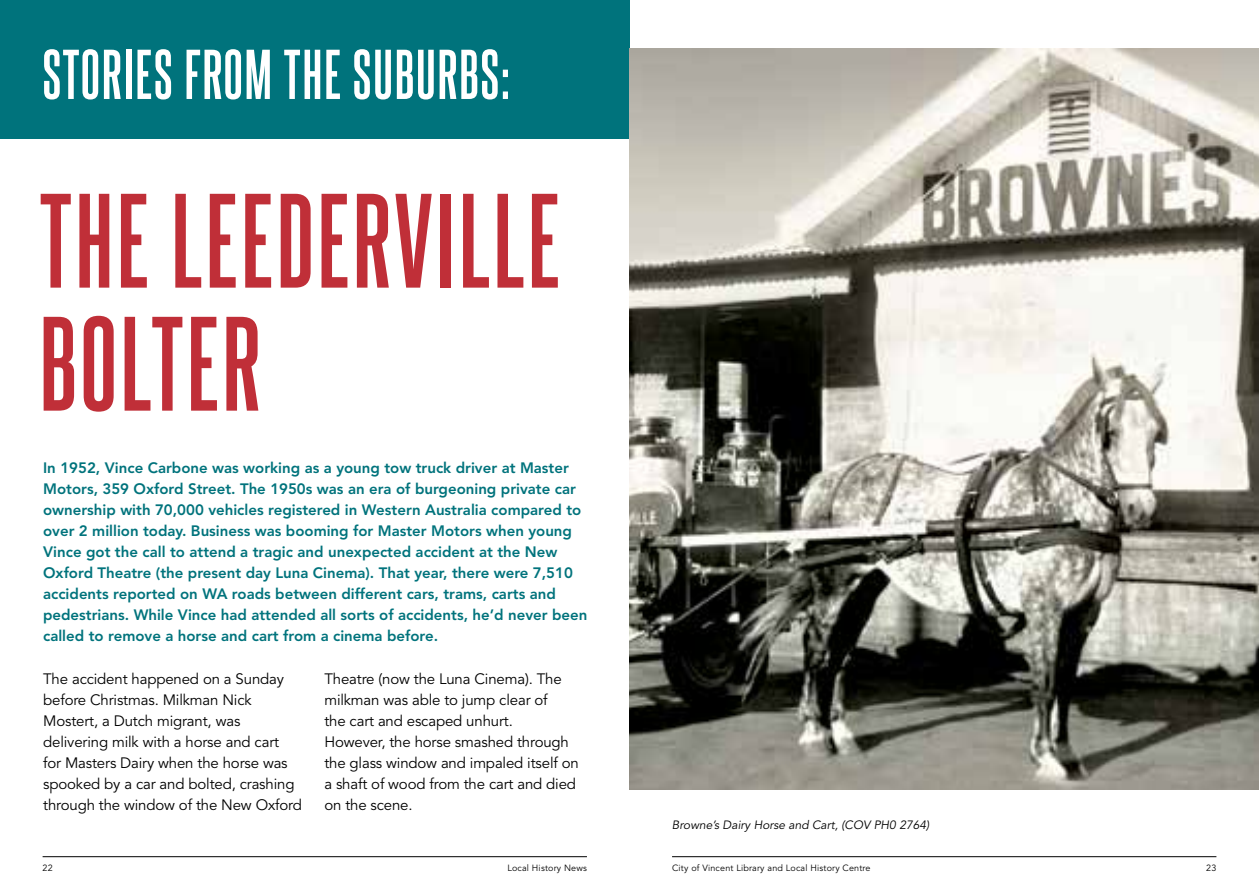
<style>
.page{position:relative;width:1259px;height:893px;background:#fff}
.page>*{position:absolute;margin:0;border:0;box-sizing:border-box;transform-origin:0 0}
.t1{font:700 114px/123px "Steelfish Rg";letter-spacing:.03em;color:#c02f38}
.t2{font:700 59.85px "Steelfish Rg";letter-spacing:.03em;color:#fff}
.t3{font:800 15px/21px "Avenir LT Std";color:#00737c}
.t4{font:15px/21px "Avenir LT Std";letter-spacing:-.01em;color:#000}
.t5{font:italic 12px "Avenir LT Std";color:#000}
.t6{font:9px "Avenir LT Std";letter-spacing:.02em;color:#000}
</style>
<div class="page">
<div style="left:0;top:0;width:629px;height:138px;background:#00737c"></div>
<img style="left:629px;top:48px;width:630px;height:741px">
<hr style="left:672px;top:856px;width:544px;height:1px;background:#000">
<hr style="left:43px;top:856px;width:544px;height:1px;background:#000">
<h2 class="t2" style="left:43px;top:38px;width:468px">STORIES FROM THE SUBURBS:</h2>
<h1 class="t1" style="left:40px;top:176px;width:522px">THE LEEDERVILLE<br>BOLTER</h1>
<p class="t3" style="left:43px;top:458px;width:546px">In 1952, Vince Carbone was working as a young tow truck driver at Master Motors, 359 Oxford Street. The 1950s was an era of burgeoning private car ownership with 70,000 vehicles registered in Western Australia compared to over 2 million today. Business was booming for Master Motors when young Vince got the call to attend a tragic and unexpected accident at the New Oxford Theatre (the present day Luna Cinema). That year, there were 7,510 accidents reported on WA roads between different cars, trams, carts and pedestrians. While Vince had attended all sorts of accidents, he’d never been called to remove a horse and cart from a cinema before.</p>
<p class="t4" style="left:43px;top:669px;width:260px">The accident happened on a Sunday before Christmas. Milkman Nick Mostert, a Dutch migrant, was delivering milk with a horse and cart<br>for Masters Dairy when the horse was spooked by a car and bolted, crashing through the window of the New Oxford</p>
<p class="t4" style="left:324px;top:669px;width:256px">Theatre (now the Luna Cinema). The milkman was able to jump clear of<br>the cart and escaped unhurt.<br>However, the horse smashed through the glass window and impaled itself on a shaft of wood from the cart and died on the scene.</p>
<p class="t5" style="left:672px;top:818px;width:259px">Browne’s Dairy Horse and Cart, (COV PH0 2764)</p>
<p class="t6" style="left:43px;top:862px;width:12px">22</p>
<p class="t6" style="left:507px;top:862px;width:81px">Local History News</p>
<p class="t6" style="left:672px;top:862px;width:200px">City of Vincent Library and Local History Centre</p>
<p class="t6" style="left:1206px;top:862px;width:12px">23</p>
</div>
